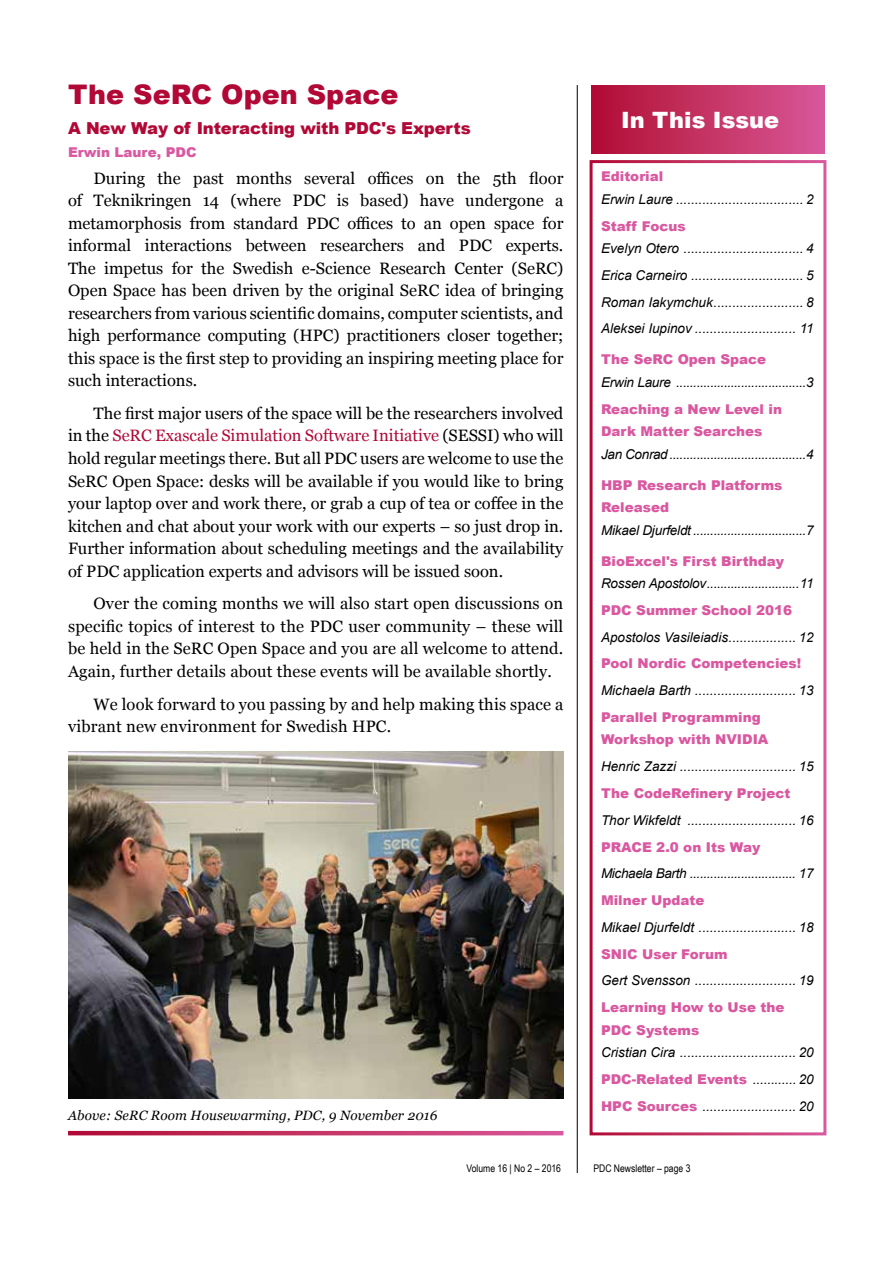
<style>
.page{position:relative;width:893px;height:1263px;background:#fff}
.page>*{position:absolute;margin:0;border:0;box-sizing:border-box;transform-origin:0 0}
.t1{font:900 27px "Arial";color:#b10836}
.t2{font:900 22.5px "Arial";color:#fff}
.t3{font:16.5px/22.5px "Georgia";letter-spacing:.01em;color:#000;text-align:justify}
.t4{font:900 16.5px "Arial";letter-spacing:-.01em;color:#b10836}
.t5{font:italic 13.5px/26.7px "Arial";color:#000;text-align:justify}
.t6{font:900 13.5px/22.5px "Arial";color:#d958a0}
.t7{font:italic 13.5px "Arial";letter-spacing:-.025em;color:#000}
.t8{font:italic 13.5px "Georgia";letter-spacing:.01em;color:#000}
.t9{font:10.5px "Arial Narrow";color:#000}
.s1{color:#b10836}
.s2{font-weight:900;font-style:normal;color:#d958a0}
</style>
<div class="page">
<hr style="left:577px;top:85px;width:1px;height:1088px;background:#000">
<div style="left:590px;top:160px;width:236px;height:975px;border:3px solid #fff"></div>
<div style="left:591px;top:85px;width:234px;height:68px;background:linear-gradient(to right,#b10e32,#d85898)"></div>
<img style="left:68px;top:751px;width:495px;height:347px">
<svg style="left:68px;top:1131px;width:495px;height:4px"></svg>
<h1 class="t1" style="left:68px;top:75px;width:332px">The SeRC Open Space</h1>
<p class="t4" style="left:68px;top:116px;width:404px">A New Way of Interacting with PDC's Experts</p>
<p class="t6" style="left:68px;top:140px;width:130px">Erwin Laure, PDC</p>
<p class="t3" style="left:68px;top:166px;width:497px;text-indent:26px">During the past months several offices on the 5th floor of Teknikringen 14 (where PDC is based) have undergone a metamorphosis from standard PDC offices to an open space for informal interactions between researchers and PDC experts.<br>The impetus for the Swedish e-Science Research Center (SeRC)<br>Open Space has been driven by the original SeRC idea of bringing researchers from various scientific domains, computer scientists, and high performance computing (HPC) practitioners closer together; this space is the first step to providing an inspiring meeting place for such interactions.</p>
<p class="t3" style="left:68px;top:401px;width:497px;text-indent:26px">The first major users of the space will be the researchers involved in the <span class="s1">SeRC Exascale Simulation Software Initiative</span> (SESSI) who will hold regular meetings there. But all PDC users are welcome to use the SeRC Open Space: desks will be available if you would like to bring your laptop over and work there, or grab a cup of tea or coffee in the kitchen and chat about your work with our experts – so just drop in.<br>Further information about scheduling meetings and the availability of PDC application experts and advisors will be issued soon.</p>
<p class="t3" style="left:68px;top:592px;width:497px;text-indent:26px">Over the coming months we will also start open discussions on specific topics of interest to the PDC user community – these will be held in the SeRC Open Space and you are all welcome to attend.<br>Again, further details about these events will be available shortly.</p>
<p class="t3" style="left:68px;top:692px;width:497px;text-indent:26px">We look forward to you passing by and help making this space a vibrant new environment for Swedish HPC.</p>
<p class="t8" style="left:68px;top:1105px;width:371px">Above: SeRC Room Housewarming, PDC, 9 November 2016</p>
<h2 class="t2" style="left:621px;top:104px;width:160px">In This Issue</h2>
<p class="t6" style="left:601px;top:165px;width:64px">Editorial</p>
<p class="t5" style="left:601px;top:186px;width:214px">Erwin Laure .................................. 2</p>
<p class="t6" style="left:601px;top:214px;width:86px">Staff Focus</p>
<p class="t5" style="left:601px;top:235px;width:214px">Evelyn Otero ................................ 4<br>Erica Carneiro .............................. 5<br>Roman Iakymchuk........................ 8<br>Aleksei Iupinov ........................... 11</p>
<p class="t6" style="left:601px;top:348px;width:167px">The SeRC Open Space</p>
<p class="t5" style="left:601px;top:369px;width:214px">Erwin Laure ......................................3</p>
<p class="t6" style="left:601px;top:397px;width:183px">Reaching a New Level in<br>Dark Matter Searches</p>
<p class="t7" style="left:601px;top:445px;width:214px">Jan Conrad........................................4</p>
<p class="t6" style="left:601px;top:473px;width:183px">HBP Research Platforms<br>Released</p>
<p class="t5" style="left:601px;top:517px;width:214px">Mikael Djurfeldt .................................7</p>
<p class="t6" style="left:601px;top:549px;width:185px">BioExcel's First Birthday</p>
<p class="t5" style="left:601px;top:570px;width:214px">Rossen Apostolov...........................11</p>
<p class="t6" style="left:601px;top:598px;width:193px">PDC Summer School 2016</p>
<p class="t5" style="left:601px;top:624px;width:214px">Apostolos Vasileiadis.................. 12</p>
<p class="t6" style="left:601px;top:652px;width:202px">Pool Nordic Competencies!</p>
<p class="t5" style="left:601px;top:677px;width:214px">Michaela Barth ........................... 13</p>
<p class="t6" style="left:601px;top:705px;width:169px">Parallel Programming<br>Workshop with NVIDIA</p>
<p class="t5" style="left:601px;top:753px;width:214px">Henric Zazzi ............................... 15</p>
<p class="t6" style="left:601px;top:781px;width:191px">The CodeRefinery Project</p>
<p class="t5" style="left:601px;top:807px;width:214px">Thor Wikfeldt ............................. 16</p>
<p class="t6" style="left:601px;top:835px;width:161px">PRACE 2.0 on Its Way</p>
<p class="t7" style="left:601px;top:865px;width:214px">Michaela Barth ............................... 17</p>
<p class="t6" style="left:601px;top:888px;width:105px">Milner Update</p>
<p class="t5" style="left:601px;top:914px;width:214px">Mikael Djurfeldt .......................... 18</p>
<p class="t6" style="left:601px;top:942px;width:128px">SNIC User Forum</p>
<p class="t5" style="left:601px;top:967px;width:214px">Gert Svensson ........................... 19</p>
<p class="t6" style="left:601px;top:995px;width:185px">Learning How to Use the<br>PDC Systems</p>
<p class="t5" style="left:601px;top:1039px;width:214px">Cristian Cira ............................... 20<br><span class="s2">PDC-Related Events</span> ............ 20<br><span class="s2">HPC Sources</span> ......................... 20</p>
<p class="t9" style="left:466px;top:1161px;width:96px">Volume 16 | No 2 – 2016</p>
<p class="t9" style="left:593px;top:1161px;width:99px">PDC Newsletter – page 3</p>
</div>
